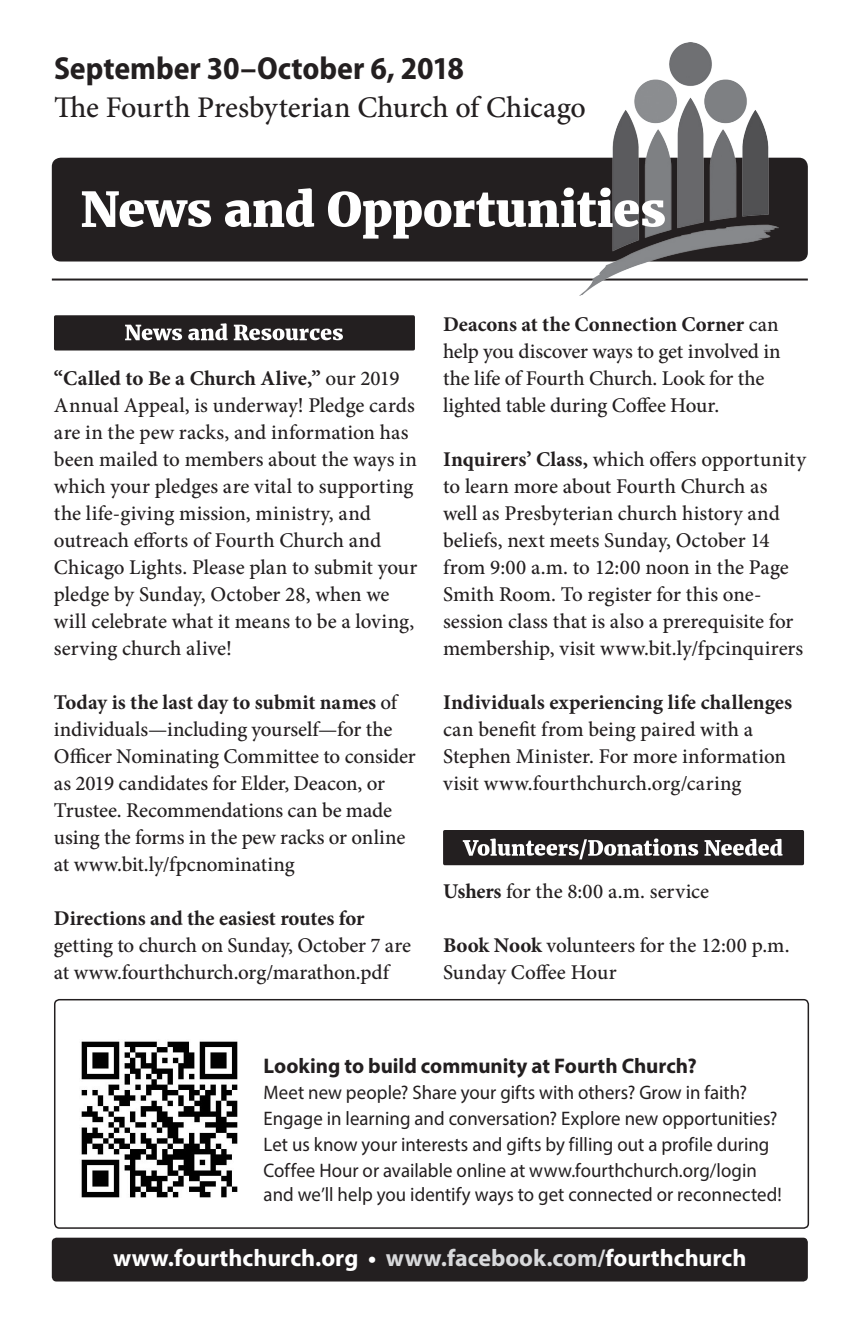
<style>
.page{position:relative;width:864px;height:1332px;background:#fff}
.page>*{position:absolute;margin:0;border:0;box-sizing:border-box;transform-origin:0 0}
.t1{font:700 semi-condensed 32px "Myriad Pro";color:#231f20}
.t2{font:500 30px "Minion Pro";color:#231f20}
.t3{font:700 24px "Myriad Pro";color:#fff}
.t4{font:700 21.2px "Myriad Pro";color:#231f20}
.t5{font:500 21px/27px "Minion Pro";color:#231f20}
.t6{font:19.6px "Myriad Pro";color:#231f20;scale:.96 1}
.s1{font-weight:700}
.s2{color:#d8d9db}
</style>
<div class="page">
<div style="left:54px;top:999px;width:755px;height:230px;border:2px solid #231f20;border-radius:5px"></div>
<hr style="left:52px;top:279px;width:756px;height:2px;background:#231f20">
<div style="left:52px;top:158px;width:756px;height:104px;background:#231f20;border-radius:9px"></div>
<img style="left:579px;top:43px;width:200px;height:253px">
<svg style="left:82px;top:188px;width:583px;height:51px"></svg>
<div style="left:52px;top:1238px;width:756px;height:44px;background:#231f20;border-radius:5px"></div>
<img style="left:81px;top:1041px;width:157px;height:157px">
<div style="left:54px;top:315px;width:361px;height:36px;background:#231f20;border-radius:2px"></div>
<svg style="left:125px;top:323px;width:218px;height:17px"></svg>
<div style="left:443px;top:830px;width:361px;height:35px;background:#231f20;border-radius:2px"></div>
<svg style="left:463px;top:838px;width:320px;height:21px"></svg>
<p class="t1" style="left:54px;top:50px;width:411px">September 30–October 6, 2018</p>
<p class="t2" style="left:54px;top:87px;width:533px">The Fourth Presbyterian Church of Chicago</p>
<p class="t5" style="left:54px;top:364px;width:365px"><span class="s1">“Called to Be a Church Alive,”</span> our 2019<br>Annual Appeal, is underway! Pledge cards are in the pew racks, and information has been mailed to members about the ways in which your pledges are vital to supporting the life-giving mission, ministry, and outreach efforts of Fourth Church and Chicago Lights. Please plan to submit your pledge by Sunday, October 28, when we will celebrate what it means to be a loving, serving church alive!</p>
<p class="t5" style="left:54px;top:688px;width:363px"><span class="s1">Today is the last day to submit names</span> of individuals—including yourself—for the Officer Nominating Committee to consider as 2019 candidates for Elder, Deacon, or Trustee. Recommendations can be made using the forms in the pew racks or online at www.bit.ly/fpcnominating</p>
<p class="t5" style="left:54px;top:904px;width:359px"><span class="s1">Directions and the easiest routes for </span>getting to church on Sunday, October 7 are at www.fourthchurch.org/marathon.pdf</p>
<p class="t5" style="left:443px;top:310px;width:339px"><span class="s1">Deacons at the Connection Corner</span> can help you discover ways to get involved in the life of Fourth Church. Look for the lighted table during Coffee Hour.</p>
<p class="t5" style="left:443px;top:445px;width:364px"><span class="s1">Inquirers’ Class,</span> which offers opportunity to learn more about Fourth Church as well as Presbyterian church history and beliefs, next meets Sunday, October 14 from 9:00 a.m. to 12:00 noon in the Page Smith Room. To register for this one&shy;session class that is also a prerequisite for membership, visit www.bit.ly/fpcinquirers</p>
<p class="t5" style="left:443px;top:688px;width:351px"><span class="s1">Individuals experiencing life challenges </span>can benefit from being paired with a Stephen Minister. For more information visit www.fourthchurch.org/caring</p>
<p class="t5" style="left:443px;top:877px;width:268px"><span class="s1">Ushers</span> for the 8:00 a.m. service</p>
<p class="t5" style="left:443px;top:931px;width:348px"><span class="s1">Book Nook</span> volunteers for the 12:00 p.m.<br>Sunday Coffee Hour</p>
<p class="t4" style="left:264px;top:1052px;width:435px">Looking to build community at Fourth Church?</p>
<p class="t6" style="left:264px;top:1081px;width:505px">Meet new people? Share your gifts with others? Grow in faith?</p>
<p class="t6" style="left:264px;top:1107px;width:537px">Engage in learning and conversation? Explore new opportunities?</p>
<p class="t6" style="left:264px;top:1133px;width:528px">Let us know your interests and gifts by filling out a profile during</p>
<p class="t6" style="left:264px;top:1159px;width:515px">Coffee Hour or available online at www.fourthchurch.org/login</p>
<p class="t6" style="left:264px;top:1183px;width:541px">and we’ll help you identify ways to get connected or reconnected!</p>
<p class="t3" style="left:113px;top:1242px;width:635px">www.fourthchurch.org • <span class="s2">www.facebook.com/</span>fourthchurch</p>
</div>
